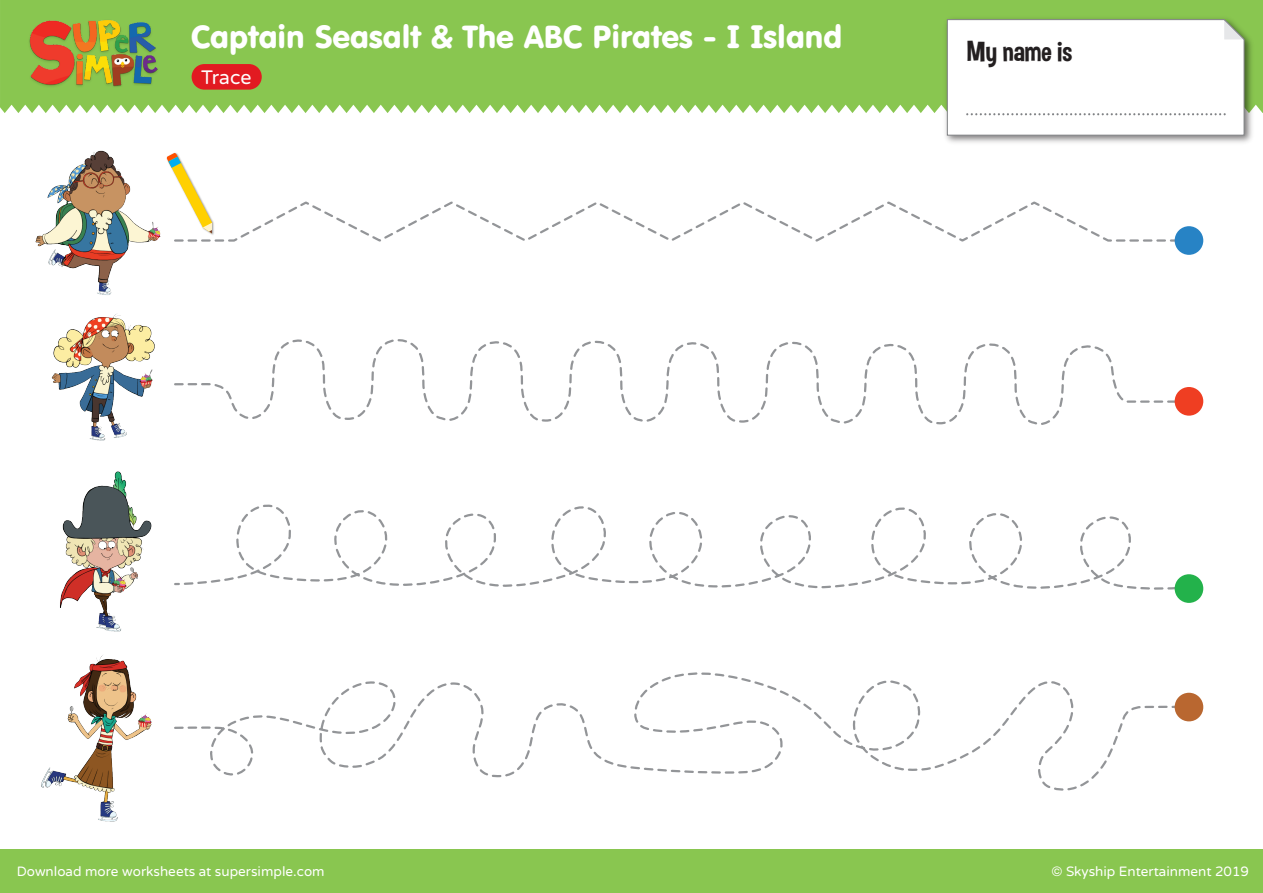
<style>
.page{position:relative;width:1263px;height:893px;background:#fff}
.page>*{position:absolute;margin:0;border:0;box-sizing:border-box;transform-origin:0 0}
.t1{font:31.5px "Super Simple";color:#fff}
.t2{font:28.5px "Dimbo";letter-spacing:.01em;color:#231f20}
.t3{font:19.5px "Varela Round";color:#fff}
.t4{font:13.5px "Varela Round";color:#fff}
</style>
<div class="page">
<div style="left:0;top:0;width:1263px;height:113px;background:#89c650"></div>
<div style="left:0;top:849px;width:1263px;height:44px;background:#89c650"></div>
<img style="left:15px;top:0;width:161px;height:113px">
<div style="left:192px;top:64px;width:70px;height:26px;background:#e21a21;border-radius:13px"></div>
<img style="left:941px;top:13px;width:315px;height:130px">
<svg style="left:947px;top:19px;width:297px;height:117px"></svg>
<svg style="left:174px;top:582px;width:6px;height:4px"></svg>
<svg style="left:183px;top:504px;width:998px;height:87px"></svg>
<img style="left:35px;top:150px;width:126px;height:145px">
<img style="left:51px;top:314px;width:104px;height:127px">
<img style="left:60px;top:471px;width:92px;height:161px">
<img style="left:41px;top:655px;width:111px;height:167px">
<svg style="left:174px;top:339px;width:1011px;height:86px"></svg>
<svg style="left:167px;top:153px;width:1018px;height:90px"></svg>
<svg style="left:174px;top:672px;width:1015px;height:119px"></svg>
<div style="left:1175px;top:226px;width:28px;height:29px;background:#2783c5;border-radius:50%"></div>
<div style="left:1175px;top:387px;width:28px;height:29px;background:#ef3e22;border-radius:50%"></div>
<div style="left:1175px;top:574px;width:28px;height:29px;background:#23b24b;border-radius:50%"></div>
<div style="left:1175px;top:693px;width:28px;height:28px;background:#b96730;border-radius:50%"></div>
<h1 class="t1" style="left:191px;top:17px;width:653px">Captain Seasalt &amp; The ABC Pirates - I Island</h1>
<h3 class="t3" style="left:201px;top:66px;width:52px">Trace</h3>
<h2 class="t2" style="left:967px;top:34px;width:107px">My name is</h2>
<p class="t4" style="left:17px;top:864px;width:309px">Download more worksheets at supersimple.com</p>
<p class="t4" style="left:1051px;top:864px;width:199px">© Skyship Entertainment 2019</p>
</div>
